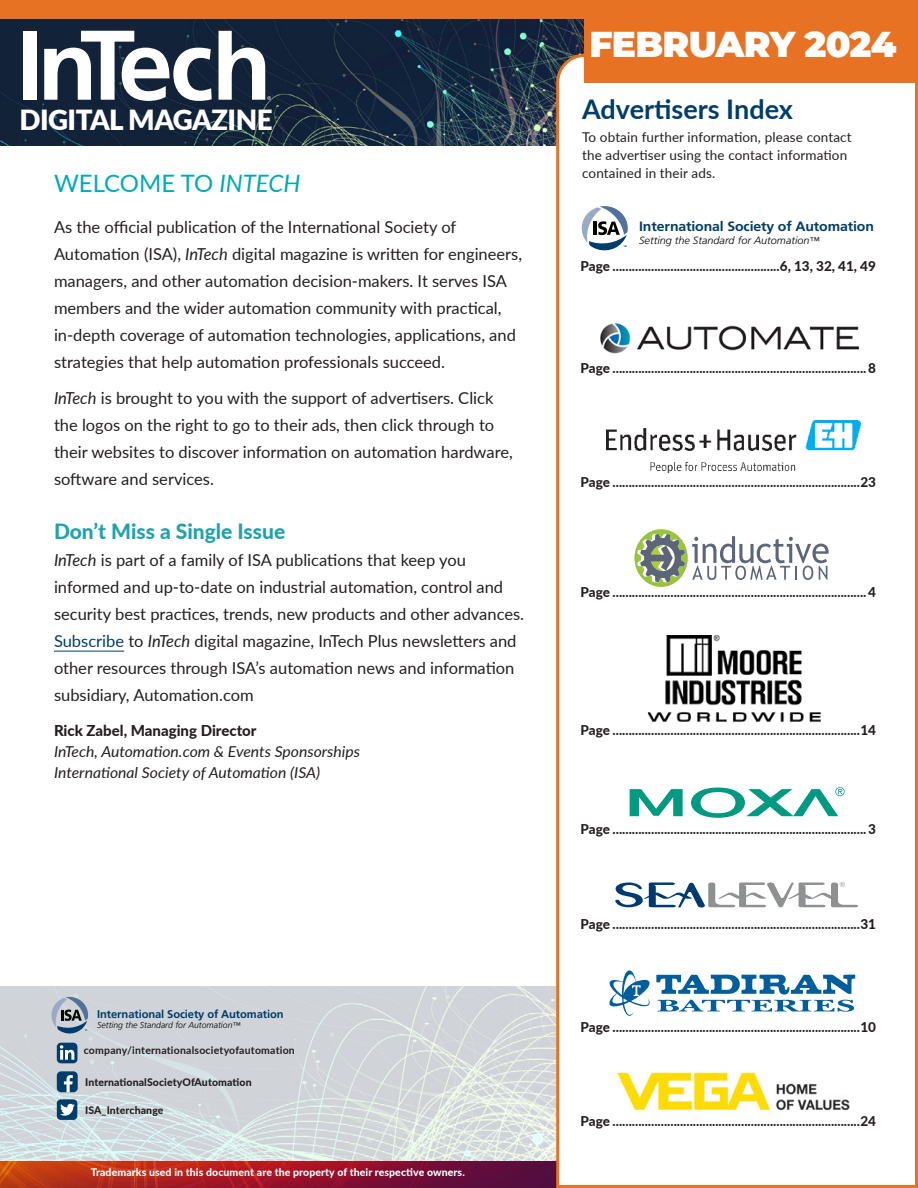
<style>
.page{position:relative;width:918px;height:1188px;background:#fff}
.page>*{position:absolute;margin:0;border:0;box-sizing:border-box;transform-origin:0 0}
.t1{font:900 36px "Montserrat";letter-spacing:-.02em;color:#fff}
.t2{font:900 27.75px "Lato";letter-spacing:-.02em;color:#fff}
.Dept_head_2{font:700 27px "Lato";color:#003d6a}
.Dept_head_3{font:24px "Lato";color:#00aab5}
.Dept_subhead{font:800 21px "Lato";color:#1ea3ad}
.text_no_indent{font:16.5px/27px "Lato";color:#231f20}
.toc_feature_text{font:italic 15px "Lato";color:#231f20;scale:1.05 1}
.Captions{font:800 15px "Lato";color:#231f20}
.Ad_Index_name_and_pa{font:800 13.5px "Lato";letter-spacing:-.005em;color:#231f20}
.text_no_indent-2{font:13.5px/18px "Lato";letter-spacing:.01em;color:#231f20}
.t3{font:700 13.5px "Frutiger";letter-spacing:-.01em;color:#003d6a;scale:1.04 1}
.t4{font:700 11.25px "Frutiger";letter-spacing:-.01em;color:#003d6a}
.toc_feature_byline{font:800 10.5px "Lato";letter-spacing:.01em;color:#fff}
.toc_feature_byline-2{font:800 10.5px "Lato";letter-spacing:.01em;color:#231f20}
.toc_feature_byline-3{font:700 10.5px "Lato";letter-spacing:.02em;color:#231f20}
.t5{font:italic 300 10.5px "Frutiger";color:#050504;scale:1.04 1}
.t6{font:italic 300 8.7px "Frutiger";color:#050504}
.s1{font-style:italic}
.s2{color:#003d6a}
.s3{font-size:8.1px}
.s4{font-size:9.9px}
</style>
<div class="page">
<img style="left:0;top:987px;width:555px;height:174px">
<img style="left:0;top:1161px;width:555px;height:27px">
<img style="left:0;top:19px;width:584px;height:127px">
<svg style="left:555px;top:52px;width:363px;height:1136px"></svg>
<div style="left:23px;top:31px;width:14px;height:69px;background:#fff"></div>
<svg style="left:44px;top:31px;width:168px;height:70px"></svg>
<svg style="left:219px;top:31px;width:52px;height:69px"></svg>
<div style="left:0;top:0;width:918px;height:19px;background:#e87224"></div>
<svg style="left:51px;top:997px;width:37px;height:37px"></svg>
<div style="left:57px;top:1071px;width:21px;height:21px;background:#003d6a;border-radius:4px"></div>
<svg style="left:64px;top:1075px;width:9px;height:17px"></svg>
<div style="left:57px;top:1099px;width:20px;height:21px;background:#003d6a;border-radius:4px"></div>
<svg style="left:60px;top:1104px;width:15px;height:12px"></svg>
<hr style="left:54px;top:651px;width:70px;height:1px;background:#003d6a">
<div style="left:584px;top:6px;width:334px;height:77px;background:#e87224"></div>
<img style="left:646px;top:636px;width:175px;height:87px">
<div style="left:57px;top:1043px;width:20px;height:20px;background:#003d6a;border-radius:4px"></div>
<svg style="left:60px;top:1045px;width:14px;height:15px"></svg>
<svg style="left:582px;top:206px;width:46px;height:44px"></svg>
<svg style="left:607px;top:970px;width:248px;height:47px"></svg>
<svg style="left:691px;top:787px;width:154px;height:31px"></svg>
<svg style="left:630px;top:789px;width:53px;height:27px"></svg>
<img style="left:634px;top:529px;width:54px;height:58px">
<svg style="left:637px;top:534px;width:48px;height:48px"></svg>
<svg style="left:692px;top:536px;width:137px;height:44px"></svg>
<img style="left:606px;top:421px;width:255px;height:52px">
<img style="left:614px;top:1067px;width:240px;height:49px">
<svg style="left:615px;top:882px;width:243px;height:26px"></svg>
<img style="left:595px;top:309px;width:269px;height:52px">
<p class="t2" style="left:20px;top:99px;width:255px">DIGITAL MAGAZINE</p>
<p class="Dept_head_3" style="left:54px;top:166px;width:248px">WELCOME TO <span class="s1">INTECH</span></p>
<p class="text_no_indent" style="left:54px;top:213px;width:470px">As the official publication of the International Society of Automation (ISA), <span class="s1">InTech</span> digital magazine is written for engineers, managers, and other automation decision-makers. It serves ISA members and the wider automation community with practical, in-depth coverage of automation technologies, applications, and strategies that help automation professionals succeed.</p>
<p class="text_no_indent" style="left:54px;top:384px;width:460px"><span class="s1">InTech</span> is brought to you with the support of advertisers. Click the logos on the right to go to their ads, then click through to their websites to discover information on automation hardware, software and services.</p>
<p class="Dept_subhead" style="left:54px;top:516px;width:233px">Don’t Miss a Single Issue</p>
<p class="text_no_indent" style="left:54px;top:546px;width:472px"><span class="s1">InTech</span> is part of a family of ISA publications that keep you informed and up-to-date on industrial automation, control and security best practices, trends, new products and other advances.<br><span class="s2">Subscribe</span> to <span class="s1">InTech</span> digital magazine, InTech Plus newsletters and other resources through ISA’s automation news and information subsidiary, Automation.com</p>
<p class="Captions" style="left:54px;top:719px;width:204px">Rick Zabel, Managing Director</p>
<p class="toc_feature_text" style="left:54px;top:741px;width:293px">InTech, Automation.com &amp; Events Sponsorships</p>
<p class="toc_feature_text" style="left:54px;top:762px;width:255px">International Society of Automation (ISA)</p>
<p class="t4" style="left:97px;top:1007px;width:188px">International Society of Automation</p>
<p class="t6" style="left:97px;top:1020px;width:145px">Setting the Standard for Automation<span class="s3">™</span></p>
<p class="toc_feature_byline-3" style="left:84px;top:1042px;width:213px">company/internationalsocietyofautomation</p>
<p class="toc_feature_byline-2" style="left:85px;top:1074px;width:168px">InternationalSocietyOfAutomation</p>
<p class="toc_feature_byline-2" style="left:85px;top:1102px;width:80px">ISA_Interchange</p>
<p class="toc_feature_byline" style="left:91px;top:1164px;width:376px">Trademarks used in this document are the property of their respective owners.</p>
<p class="t1" style="left:590px;top:17px;width:308px">FEBRUARY 2024</p>
<p class="Dept_head_2" style="left:582px;top:90px;width:212px">Advertisers Index</p>
<p class="text_no_indent-2" style="left:582px;top:127px;width:271px">To obtain further information, please contact the advertiser using the contact information contained in their ads.</p>
<p class="t3" style="left:639px;top:219px;width:227px">International Society of Automation</p>
<p class="t5" style="left:639px;top:234px;width:175px">Setting the Standard for Automation<span class="s4">™</span></p>
<p class="Ad_Index_name_and_pa" style="left:580px;top:256px;width:297px">Page ....................................................6, 13, 32, 41, 49</p>
<p class="Ad_Index_name_and_pa" style="left:580px;top:358px;width:297px">Page ...............................................................................8</p>
<p class="Ad_Index_name_and_pa" style="left:580px;top:472px;width:297px">Page .............................................................................23</p>
<p class="Ad_Index_name_and_pa" style="left:580px;top:582px;width:297px">Page ...............................................................................4</p>
<p class="Ad_Index_name_and_pa" style="left:580px;top:720px;width:297px">Page .............................................................................14</p>
<p class="Ad_Index_name_and_pa" style="left:580px;top:819px;width:297px">Page ...............................................................................3</p>
<p class="Ad_Index_name_and_pa" style="left:580px;top:914px;width:297px">Page .............................................................................31</p>
<p class="Ad_Index_name_and_pa" style="left:580px;top:1017px;width:297px">Page .............................................................................10</p>
<p class="Ad_Index_name_and_pa" style="left:580px;top:1111px;width:297px">Page .............................................................................24</p>
</div>
